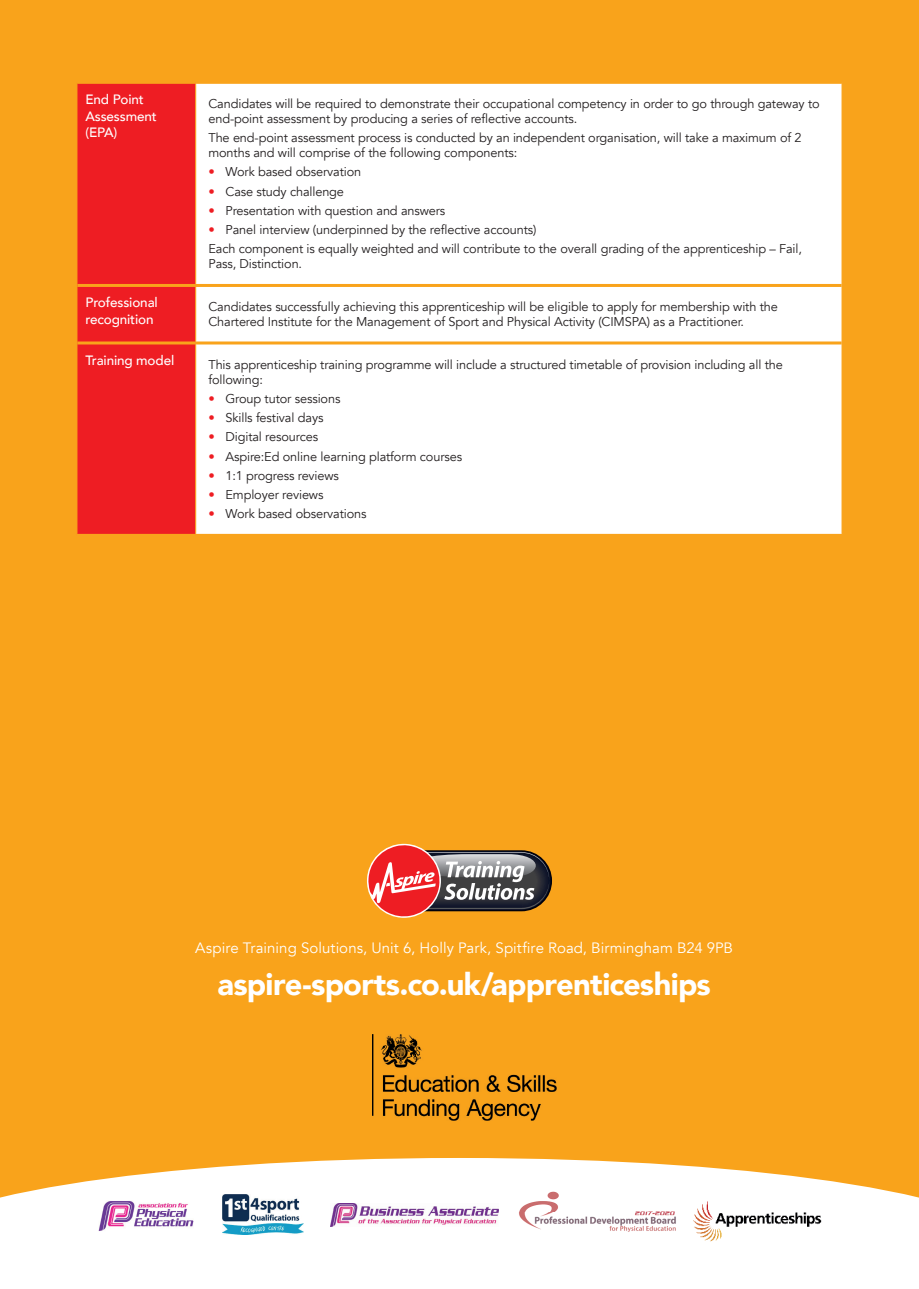
<style>
.page{position:relative;width:919px;height:1289px;background:#fff}
.page>*{position:absolute;margin:0;border:0;box-sizing:border-box;transform-origin:0 0}
.t1{font:900 30.75px "Avenir";letter-spacing:-.025em;color:#fff}
.t2{font:15px "Avenir";letter-spacing:.005em;color:#fff}
.t3{font:500 13.5px/16.5px "Avenir";letter-spacing:-.01em;color:#fff}
.t4{font:12.75px/15px "Avenir";letter-spacing:-.01em;color:#231f20}
.s1{color:#ee1d23}
</style>
<div class="page">
<div style="left:0;top:0;width:918px;height:1271px;background:#f9a31b"></div>
<svg style="left:0;top:1158px;width:918px;height:113px;background:#fef2df"></svg>
<div style="left:95px;top:1198px;width:103px;height:33px;background:#fff"></div>
<img style="left:99px;top:1201px;width:95px;height:30px">
<div style="left:331px;top:1203px;width:167px;height:26px;background:#fff"></div>
<img style="left:331px;top:1203px;width:167px;height:22px">
<img style="left:222px;top:1194px;width:81px;height:40px">
<div style="left:512px;top:1188px;width:170px;height:55px;background:#fff"></div>
<img style="left:519px;top:1191px;width:157px;height:41px">
<div style="left:690px;top:1191px;width:134px;height:50px;background:#fff"></div>
<img style="left:693px;top:1201px;width:129px;height:40px">
<img style="left:372px;top:1034px;width:184px;height:86px">
<svg style="left:368px;top:844px;width:182px;height:73px"></svg>
<div style="left:78px;top:84px;width:117px;height:450px;background:#ee1d23"></div>
<div style="left:196px;top:84px;width:645px;height:450px;background:#fff"></div>
<hr style="left:77px;top:284px;width:119px;height:3px;background:#f9a31b">
<hr style="left:196px;top:284px;width:645px;height:3px;background:#f9a31b">
<hr style="left:77px;top:341px;width:119px;height:3px;background:#f9a31b">
<hr style="left:196px;top:341px;width:645px;height:3px;background:#f9a31b">
<p class="t3" style="left:85px;top:91px;width:73px">End Point<br>Assessment (EPA)</p>
<p class="t4" style="left:208px;top:96px;width:612px">Candidates will be required to demonstrate their occupational competency in order to go through gateway to end-point assessment by producing a series of reflective accounts.</p>
<p class="t4" style="left:208px;top:130px;width:594px">The end-point assessment process is conducted by an independent organisation, will take a maximum of 2 months and will comprise of the following components:</p>
<p class="t4" style="left:208px;top:165px;width:154px"><span class="s1">•</span> Work based observation</p>
<p class="t4" style="left:208px;top:184px;width:137px"><span class="s1">•</span> Case study challenge</p>
<p class="t4" style="left:208px;top:203px;width:238px"><span class="s1">•</span> Presentation with question and answers</p>
<p class="t4" style="left:208px;top:220px;width:595px;line-height:19.2px"><span class="s1">•</span> Panel interview (underpinned by the reflective accounts)<br>Each component is equally weighted and will contribute to the overall grading of the apprenticeship – Fail,</p>
<p class="t4" style="left:208px;top:257px;width:95px">Pass, Distinction.</p>
<p class="t3" style="left:85px;top:294px;width:74px">Professional recognition</p>
<p class="t4" style="left:208px;top:299px;width:571px">Candidates successfully achieving this apprenticeship will be eligible to apply for membership with the<br>Chartered Institute for the Management of Sport and Physical Activity (CIMSPA) as a Practitioner.</p>
<p class="t3" style="left:85px;top:351px;width:90px">Training model</p>
<p class="t4" style="left:208px;top:357px;width:576px">This apprenticeship training programme will include a structured timetable of provision including all the following:</p>
<p class="t4" style="left:208px;top:391px;width:133px"><span class="s1">•</span> Group tutor sessions</p>
<p class="t4" style="left:208px;top:410px;width:116px"><span class="s1">•</span> Skills festival days</p>
<p class="t4" style="left:208px;top:429px;width:111px"><span class="s1">•</span> Digital resources</p>
<p class="t4" style="left:208px;top:449px;width:255px"><span class="s1">•</span> Aspire:Ed online learning platform courses</p>
<p class="t4" style="left:208px;top:468px;width:132px"><span class="s1">•</span> 1:1 progress reviews</p>
<p class="t4" style="left:208px;top:487px;width:116px"><span class="s1">•</span> Employer reviews</p>
<p class="t4" style="left:208px;top:506px;width:159px"><span class="s1">•</span> Work based observations</p>
<p class="t2" style="left:195px;top:938px;width:539px">Aspire Training Solutions, Unit 6, Holly Park, Spitfire Road, Birmingham B24 9PB</p>
<h1 class="t1" style="left:217px;top:957px;width:495px">aspire-sports.co.uk/apprenticeships</h1>
</div>
